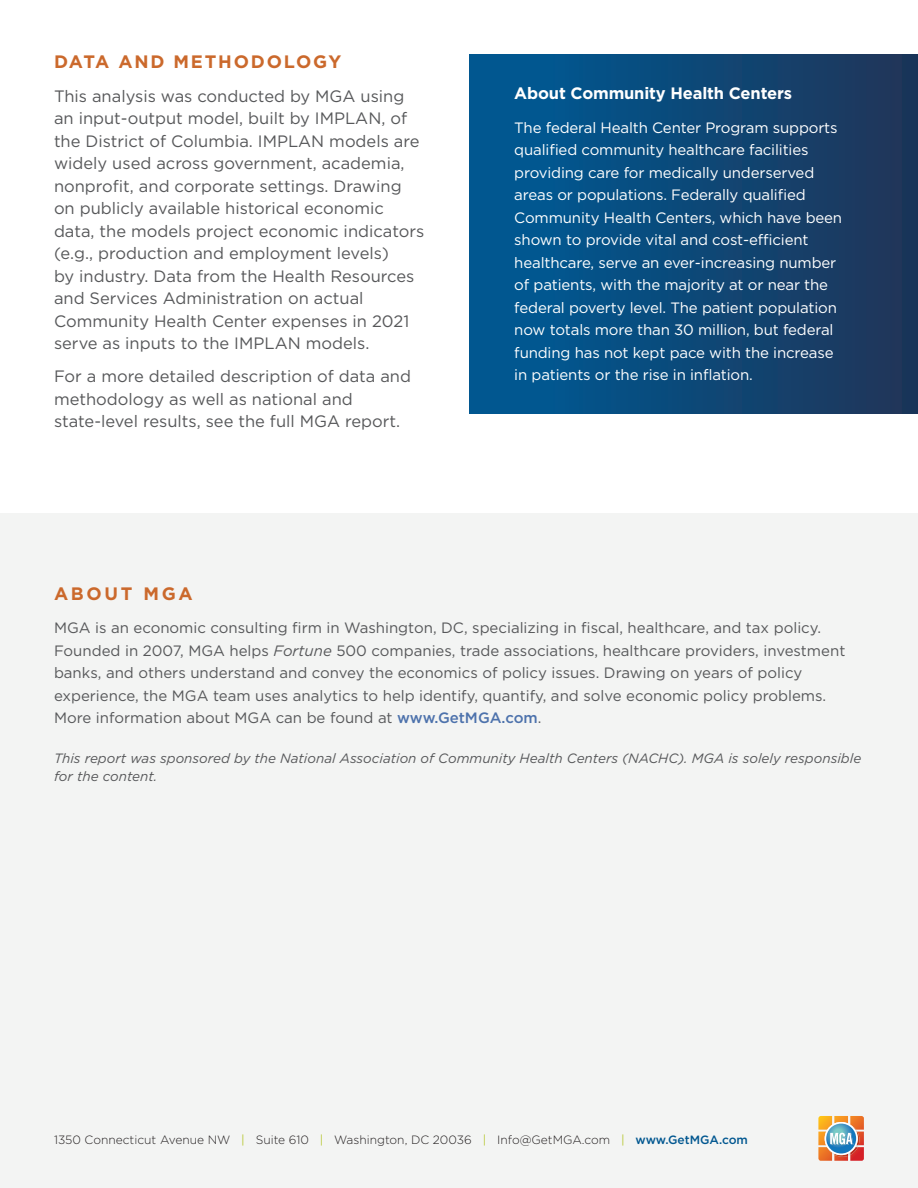
<style>
.page{position:relative;width:918px;height:1188px;background:#fff}
.page>*{position:absolute;margin:0;border:0;box-sizing:border-box;transform-origin:0 0}
.Text_A{font:700 18px "Gotham";letter-spacing:.1em;color:#cb692c}
.Headline_A{font:700 18px "Gotham";letter-spacing:.15em;color:#cb692c}
.Text_A-2{font:16.5px/22.5px "Gotham";color:#57585a}
.Text_A-3{font:700 16.5px "Gotham";letter-spacing:-.01em;color:#fff}
.Text_A-4{font:15px/22.5px "Gotham";letter-spacing:-.01em;color:#fff}
.Headline_A-2{font:15px/22.5px "Gotham";color:#57585a}
.Headline_A-3{font:italic 13.5px/18px "Gotham";color:#57585a}
.t1{font:300 12px "Gotham";color:#231f20}
.t2{font:500 11.25px "Gotham";letter-spacing:.1em;color:#656666}
.s1{font-style:italic}
.s2{font-weight:500;color:#4d72ac}
.s3{font-weight:400;color:#b7c732}
.s4{font-weight:500;color:#015790}
</style>
<div class="page">
<div style="left:0;top:513px;width:918px;height:675px;background:#f3f4f3"></div>
<svg style="left:818px;top:1116px;width:46px;height:45px;background:#be9980"></svg>
<div style="left:470px;top:54px;width:448px;height:360px;background:linear-gradient(to right,#005c97,#1f3558)"></div>
<p class="Text_A" style="left:54px;top:51px;width:289px">DATA AND METHODOLOGY</p>
<p class="Text_A-2" style="left:54px;top:85px;width:372px">This analysis was conducted by MGA using an input-output model, built by IMPLAN, of the District of Columbia. IMPLAN models are widely used across government, academia, nonprofit, and corporate settings. Drawing on publicly available historical economic data, the models project economic indicators (e.g., production and employment levels)<br>by industry. Data from the Health Resources and Services Administration on actual Community Health Center expenses in 2021 serve as inputs to the IMPLAN models.</p>
<p class="Text_A-2" style="left:54px;top:365px;width:359px">For a more detailed description of data and methodology as well as national and state-level results, see the full MGA report.</p>
<p class="Text_A-3" style="left:514px;top:84px;width:279px">About Community Health Centers</p>
<p class="Text_A-4" style="left:514px;top:116px;width:329px">The federal Health Center Program supports qualified community healthcare facilities providing care for medically underserved areas or populations. Federally qualified Community Health Centers, which have been shown to provide vital and cost-efficient healthcare, serve an ever-increasing number of patients, with the majority at or near the federal poverty level. The patient population now totals more than 30 million, but federal funding has not kept pace with the increase in patients or the rise in inflation.</p>
<p class="Headline_A" style="left:54px;top:583px;width:140px">ABOUT MGA</p>
<p class="Headline_A-2" style="left:54px;top:616px;width:793px">MGA is an economic consulting firm in Washington, DC, specializing in fiscal, healthcare, and tax policy.<br>Founded in 2007, MGA helps <span class="s1">Fortune</span> 500 companies, trade associations, healthcare providers, investment banks, and others understand and convey the economics of policy issues. Drawing on years of policy experience, the MGA team uses analytics to help identify, quantify, and solve economic policy problems.<br>More information about MGA can be found at <span class="s2">www.GetMGA.com</span>.</p>
<p class="Headline_A-3" style="left:54px;top:749px;width:809px">This report was sponsored by the National Association of Community Health Centers (NACHC). MGA is solely responsible for the content.</p>
<p class="t1" style="left:54px;top:1132px;width:695px">1350 Connecticut Avenue NW <span class="s3">|</span> Suite 610 <span class="s3">|</span> Washington, DC 20036 <span class="s3">|</span> Info@GetMGA.com <span class="s3">|</span> <span class="s4">www.GetMGA.com</span></p>
<p class="t2" style="left:52px;top:1137px;width:554px">ECONOMIC IMPACT OF COMMUNITY HEALTH CENTERS IN DISTRICT OF COLUMBIA</p>
</div>
